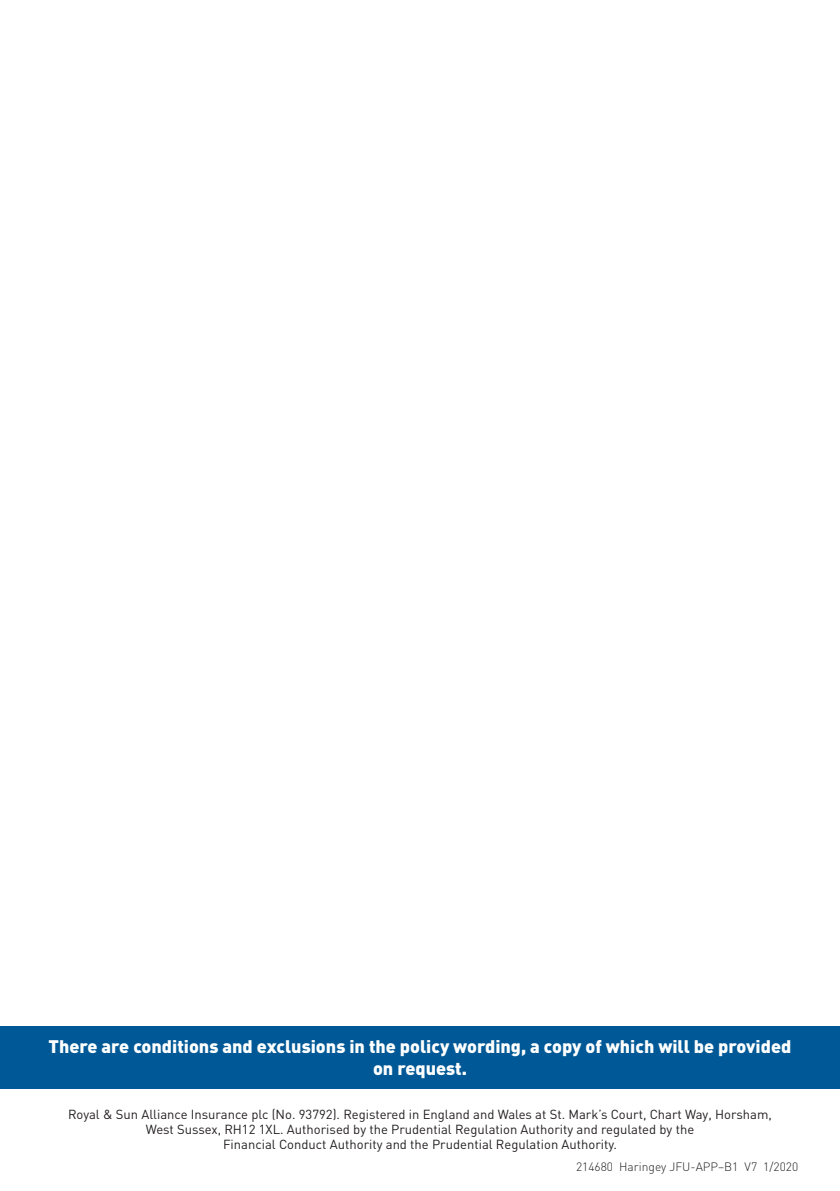
<style>
.page{position:relative;width:840px;height:1191px;background:#fff}
.page>*{position:absolute;margin:0;border:0;box-sizing:border-box;transform-origin:0 0}
.t1{font:900 18px/22px "DIN";color:#fff;text-align:center}
.t2{font:13px/15px "DIN";color:#231f20;text-align:center}
.t3{font:300 12px "DIN";color:#231f20}
</style>
<div class="page">
<div style="left:0;top:1026px;width:839px;height:63px;background:#005996"></div>
<h1 class="t1" style="left:49px;top:1036px;width:744px">There are conditions and exclusions in the policy wording, a copy of which will be provided on request.</h1>
<p class="t2" style="left:68px;top:1108px;width:705px">Royal &amp; Sun Alliance Insurance plc (No. 93792). Registered in England and Wales at St. Mark’s Court, Chart Way, Horsham,<br>West Sussex, RH12 1XL. Authorised by the Prudential Regulation Authority and regulated by the<br>Financial Conduct Authority and the Prudential Regulation Authority.</p>
<p class="t3" style="left:575px;top:1162px;width:223px">214680 Haringey JFU-APP–B1 V7 1/2020</p>
</div>
